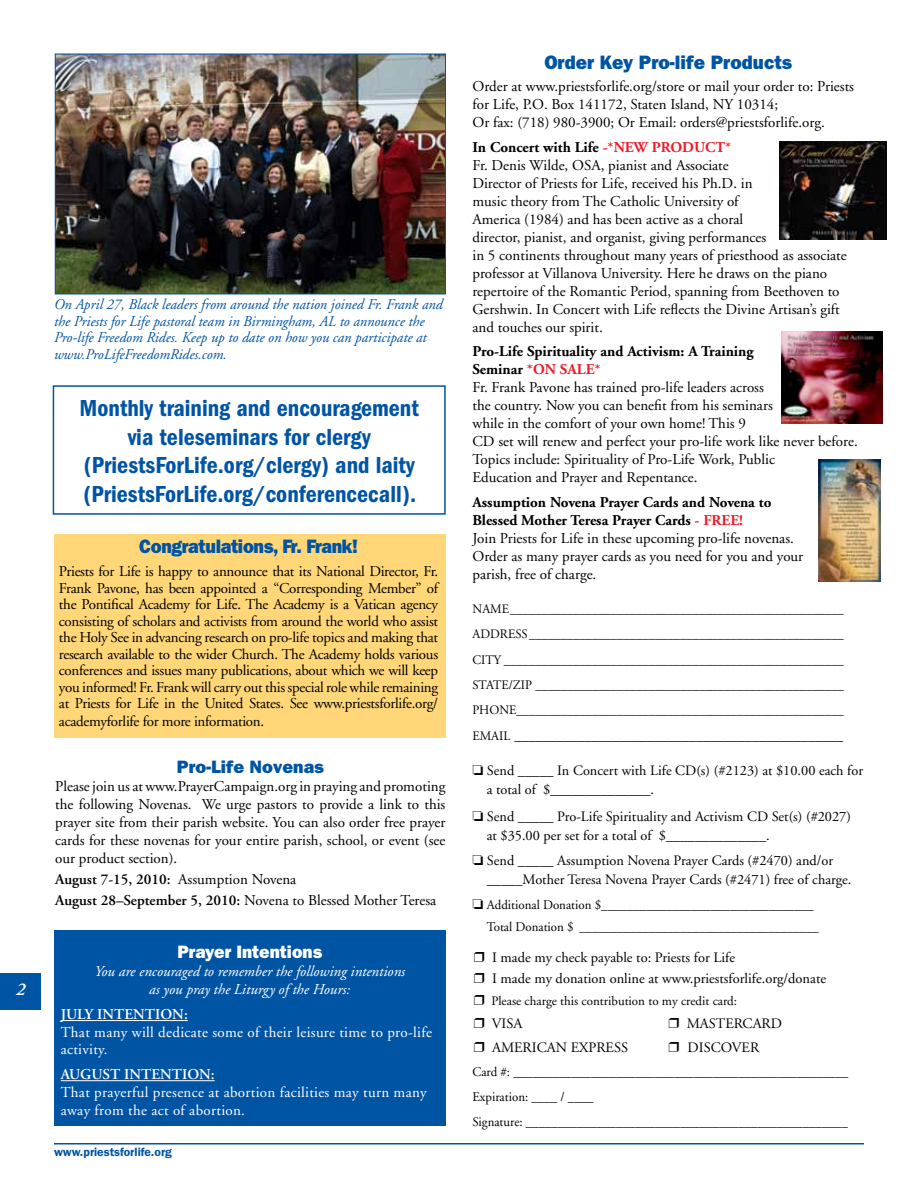
<style>
.page{position:relative;width:918px;height:1188px;background:#fff}
.page>*{position:absolute;margin:0;border:0;box-sizing:border-box;transform-origin:0 0}
.t1{font:600 condensed 24px/28.8px "Franklin Gothic";color:#0054a4;text-align:center}
.t2{font:800 19.5px "Franklin Gothic";letter-spacing:-.02em;color:#0054a4;scale:.93 1}
.t3{font:800 19.5px "Franklin Gothic";color:#0054a4}
.t4{font:800 18px "Franklin Gothic";color:#fff}
.t5{font:800 18px "Franklin Gothic";color:#0054a4}
.t6{font:italic 600 18px "Adobe Garamond";color:#fff}
.t7{font:15px/18px "Adobe Garamond";color:#000}
.t8{font:italic 15px/16.5px "Adobe Garamond";color:#0054a4}
.t9{font:15px/17.7px "Adobe Garamond";letter-spacing:.02em;color:#fff}
.t10{font:italic 15px/18px "Adobe Garamond";color:#fff;text-align:center}
.t11{font:15px "Adobe Garamond";letter-spacing:-.02em;color:#000}
.t12{font:600 15px "Adobe Garamond";color:#fff}
.t13{font:14.4px/18.6px "Adobe Garamond";color:#000}
.t14{font:13.35px/25px "Adobe Garamond";color:#000}
.t15{font:13.05px/25.3px "Adobe Garamond";color:#000;text-align:justify}
.t16{font:600 12px "Franklin Gothic";color:#0054a4}
.s1{font-weight:600}
.s2{font-weight:700}
.s3{font-weight:700;color:#ed1c2a}
.s4{font-size:13.05px}
.s5{font-size:13.35px}
</style>
<div class="page">
<hr style="left:54px;top:1143px;width:810px;height:1px;background:#0054a4">
<div style="left:0;top:973px;width:40px;height:36px;background:#0054a4"></div>
<div style="left:54px;top:534px;width:392px;height:203px;background:#ffd779"></div>
<div style="left:54px;top:930px;width:392px;height:196px;background:#0054a4"></div>
<hr style="left:61px;top:1020px;width:127px;height:1px;background:#fff">
<hr style="left:61px;top:1080px;width:154px;height:1px;background:#fff">
<img style="left:779px;top:142px;width:108px;height:97px">
<img style="left:819px;top:459px;width:61px;height:123px">
<img style="left:782px;top:331px;width:100px;height:92px">
<img style="left:57px;top:56px;width:387px;height:236px">
<div style="left:55px;top:54px;width:391px;height:240px;border:1px solid #0054a4"></div>
<div style="left:53px;top:385px;width:393px;height:130px;border:2px solid #0054a4"></div>
<p class="t6" style="left:16px;top:979px;width:11px">2</p>
<p class="t8" style="left:54px;top:297px;width:390px">On April 27, Black leaders from around the nation joined Fr. Frank and the Priests for Life pastoral team in Birmingham, AL to announce the Pro-life Freedom Rides. Keep up to date on how you can participate at www.ProLifeFreedomRides.com.</p>
<h1 class="t1" style="left:80px;top:394px;width:341px">Monthly training and encouragement via teleseminars for clergy (PriestsForLife.org/clergy) and laity (PriestsForLife.org/conferencecall).</h1>
<h2 class="t2" style="left:139px;top:535px;width:236px">Congratulations, Fr. Frank!</h2>
<p class="t7" style="left:59px;top:563px;width:381px;line-height:16.5px;text-align:justify">Priests for Life is happy to announce that its National Director, Fr.<br>Frank Pavone, has been appointed a “Corresponding Member” of the Pontifical Academy for Life. The Academy is a Vatican agency consisting of scholars and activists from around the world who assist the Holy See in advancing research on pro-life topics and making that research available to the wider Church. The Academy holds various conferences and issues many publications, about which we will keep you informed! Fr. Frank will carry out this special role while remaining at Priests for Life in the United States. See www.priestsforlife.org/</p>
<p class="t11" style="left:59px;top:713px;width:207px">academyforlife for more information.</p>
<p class="t5" style="left:177px;top:756px;width:148px">Pro-Life Novenas</p>
<p class="t7" style="left:55px;top:778px;width:392px;text-align:justify">Please join us at www.PrayerCampaign.org in praying and promoting the following Novenas. We urge pastors to provide a link to this prayer site from their parish website. You can also order free prayer cards for these novenas for your entire parish, school, or event (see our product section).</p>
<p class="t7" style="left:55px;top:869px;width:383px;line-height:21.3px"><span class="s1">August 7-15, 2010:</span> Assumption Novena<br><span class="s1">August 28–September 5, 2010:</span> Novena to Blessed Mother Teresa</p>
<p class="t4" style="left:177px;top:942px;width:146px">Prayer Intentions</p>
<p class="t10" style="left:94px;top:963px;width:312px">You are encouraged to remember the following intentions as you pray the Liturgy of the Hours:</p>
<p class="t12" style="left:61px;top:1006px;width:129px">JULY INTENTION:</p>
<p class="t9" style="left:61px;top:1024px;width:373px">That many will dedicate some of their leisure time to pro-life activity.</p>
<p class="t12" style="left:61px;top:1066px;width:155px">AUGUST INTENTION:</p>
<p class="t9" style="left:61px;top:1084px;width:368px">That prayerful presence at abortion facilities may turn many away from the act of abortion.</p>
<p class="t16" style="left:54px;top:1145px;width:119px">www.priestsforlife.org</p>
<h2 class="t3" style="left:544px;top:50px;width:249px">Order Key Pro-life Products</h2>
<p class="t7" style="left:472px;top:78px;width:383px">Order at www.priestsforlife.org/store or mail your order to: Priests for Life, P.O. Box 141172, Staten Island, NY 10314;<br>Or fax: (718) 980-3900; Or Email: orders@priestsforlife.org.</p>
<p class="t7" style="left:472px;top:138px;width:376px"><span class="s2">In Concert with Life</span> <span class="s3">-*New Product*<br></span>Fr. Denis Wilde, OSA, pianist and Associate<br>Director of Priests for Life, received his Ph.D. in<br>music theory from The Catholic University of<br>America (1984) and has been active as a choral<br>director, pianist, and organist, giving performances<br>in 5 continents throughout many years of priesthood as associate professor at Villanova University. Here he draws on the piano repertoire of the Romantic Period, spanning from Beethoven to Gershwin. In Concert with Life reflects the Divine Artisan’s gift and touches our spirit.</p>
<p class="t7" style="left:472px;top:343px;width:387px"><span class="s2">Pro-Life Spirituality and Activism: A Training<br>Seminar</span> <span class="s3">*On Sale*<br></span>Fr. Frank Pavone has trained pro-life leaders across<br>the country. Now you can benefit from his seminars<br>while in the comfort of your own home! This 9<br>CD set will renew and perfect your pro-life work like never before.<br>Topics include: Spirituality of Pro-Life Work, Public<br>Education and Prayer and Repentance.</p>
<p class="t7" style="left:472px;top:494px;width:332px"><span class="s2">Assumption Novena Prayer Cards and Novena to Blessed Mother Teresa Prayer Cards</span> <span class="s3">- FREE!<br></span>Join Priests for Life in these upcoming pro-life novenas.<br>Order as many prayer cards as you need for you and your parish, free of charge.</p>
<p class="t15" style="left:472px;top:596px;width:373px">NAME_____________________________________________________ ADDRESS__________________________________________________ CITY ______________________________________________________ STATE/ZIP _________________________________________________ PHONE____________________________________________________</p>
<p class="t13" style="left:472px;top:726px;width:372px"><span class="s4">EMAIL</span> _______________________________________________</p>
<p class="t13" style="left:487px;top:762px;width:378px;text-indent:-14px">❏ Send _____ In Concert with Life CD(s) (#2123) at $10.00 each for a total of $______________.</p>
<p class="t13" style="left:487px;top:808px;width:366px;text-indent:-14px">❏ Send _____ Pro-Life Spirituality and Activism CD Set(s) (#2027) at $35.00 per set for a total of $______________.</p>
<p class="t13" style="left:487px;top:852px;width:366px;text-indent:-14px">❏ Send _____ Assumption Novena Prayer Cards (#2470) and/or _____Mother Teresa Novena Prayer Cards (#2471) free of charge.</p>
<p class="t14" style="left:472px;top:892px;width:343px">❏ Additional Donation $_________________________________</p>
<p class="t15" style="left:487px;top:915px;width:333px"><span class="s5">Total Donation $</span> ______________________________________</p>
<p class="t13" style="left:492px;top:947px;width:336px;line-height:21.5px">I made my check payable to: Priests for Life<br>I made my donation online at www.priestsforlife.org/donate</p>
<p class="t15" style="left:491px;top:988px;width:247px">Please charge this contribution to my credit card:</p>
<p class="t13" style="left:492px;top:1015px;width:32px">VISA</p>
<p class="t13" style="left:687px;top:1015px;width:97px">MASTERCARD</p>
<p class="t13" style="left:492px;top:1039px;width:138px">AMERICAN EXPRESS</p>
<p class="t13" style="left:688px;top:1039px;width:73px">DISCOVER</p>
<p class="t14" style="left:472px;top:1059px;width:377px">Card #: ____________________________________________________<br>Expiration: ____ / ____<br>Signature: __________________________________________________</p>
</div>
